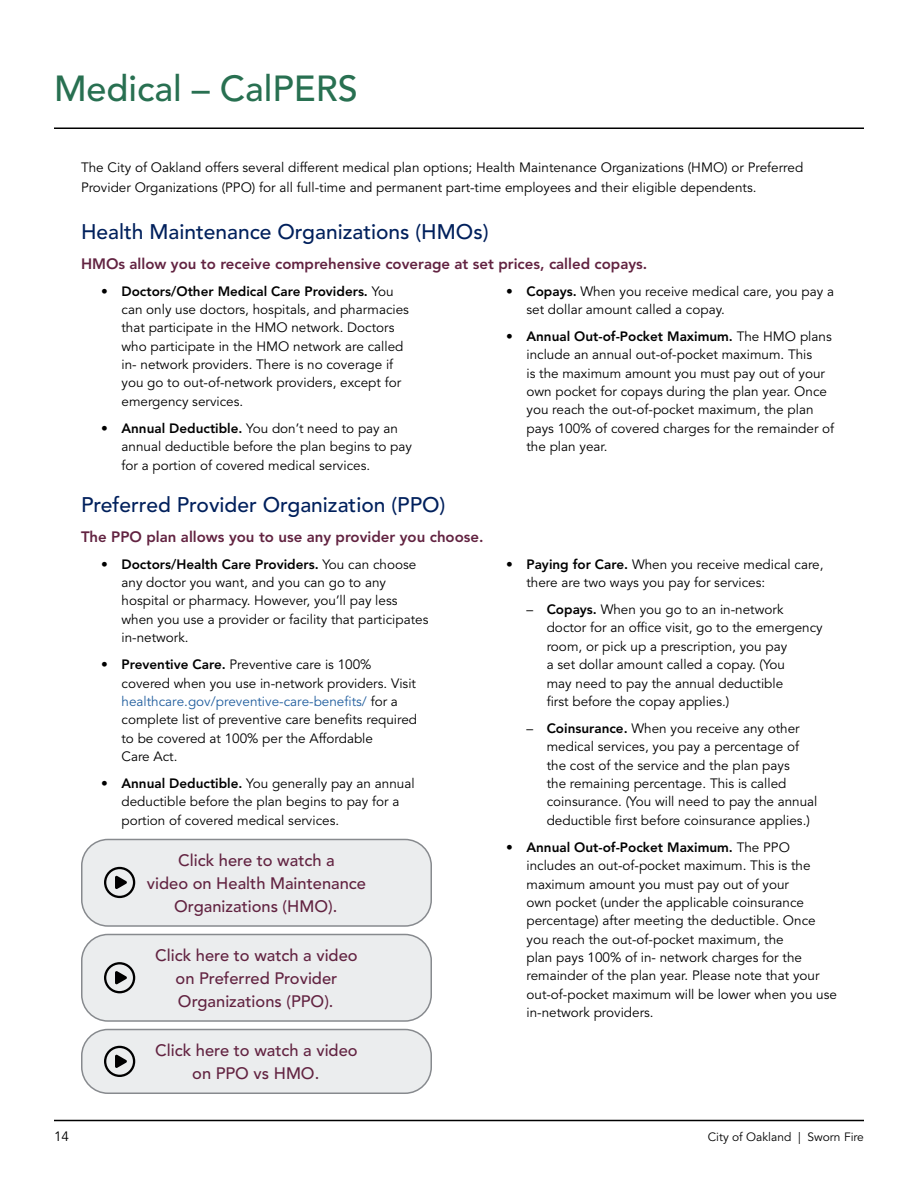
<style>
.page{position:relative;width:918px;height:1188px;background:#fff}
.page>*{position:absolute;margin:0;border:0;box-sizing:border-box;transform-origin:0 0}
.Page_Header{font:500 36px "Avenir LT Std";color:#287051}
.Header_1_Span_Column{font:500 21px "Avenir LT Std";color:#00205c}
.Call_Out_Box_11pt{font:500 16.5px/22.8px "Avenir LT Std";color:#622341;text-align:center}
.Header_2_Span_Column{font:800 15px "Avenir LT Std";color:#622341}
.Bullet_1{font:13.5px/18.3px "Avenir LT Std";color:#000}
.Bullet_2{font:13.5px/18.3px "Avenir LT Std";color:#000}
.Body_Span_Column{font:13.5px/19.5px "Avenir LT Std";color:#000}
.t1{font:12px "Avenir LT Std";color:#000}
.s1{font-weight:800}
.s2{color:#215e9e}
</style>
<div class="page">
<hr style="left:54px;top:128px;width:810px;height:1px;background:#000">
<hr style="left:54px;top:1120px;width:810px;height:1px;background:#000">
<div style="left:82px;top:839px;width:349px;height:87px;background:#ebedee;border-radius:26px"></div>
<div style="left:81px;top:839px;width:351px;height:88px;border:2px solid #878a8e;border-radius:26px"></div>
<svg style="left:104px;top:867px;width:31px;height:31px"></svg>
<div style="left:82px;top:935px;width:349px;height:86px;background:#ebedee;border-radius:26px"></div>
<div style="left:81px;top:934px;width:351px;height:88px;border:2px solid #878a8e;border-radius:26px"></div>
<svg style="left:104px;top:962px;width:31px;height:31px"></svg>
<div style="left:82px;top:1030px;width:349px;height:63px;background:#ebedee;border-radius:26px"></div>
<div style="left:81px;top:1029px;width:351px;height:65px;border:2px solid #878a8e;border-radius:26px"></div>
<svg style="left:104px;top:1046px;width:31px;height:31px"></svg>
<h1 class="Page_Header" style="left:54px;top:68px;width:305px">Medical – CalPERS</h1>
<p class="Body_Span_Column" style="left:81px;top:158px;width:724px">The City of Oakland offers several different medical plan options; Health Maintenance Organizations (HMO) or Preferred<br>Provider Organizations (PPO) for all full‑time and permanent part‑time employees and their eligible dependents.</p>
<h1 class="Header_1_Span_Column" style="left:81px;top:220px;width:409px">Health Maintenance Organizations (HMOs)</h1>
<h2 class="Header_2_Span_Column" style="left:81px;top:254px;width:568px">HMOs allow you to receive comprehensive coverage at set prices, called copays.</h2>
<p class="Bullet_1" style="left:122px;top:282px;width:289px;text-indent:-20px">• <span class="s1">Doctors/Other Medical Care Providers.</span> You can only use doctors, hospitals, and pharmacies that participate in the HMO network. Doctors who participate in the HMO network are called in- network providers. There is no coverage if you go to out-of-network providers, except for emergency services.</p>
<p class="Bullet_1" style="left:122px;top:419px;width:292px;text-indent:-20px">• <span class="s1">Annual Deductible.</span> You don’t need to pay an annual deductible before the plan begins to pay for a portion of covered medical services.</p>
<p class="Bullet_1" style="left:526px;top:282px;width:309px;text-indent:-20px">• <span class="s1">Copays.</span> When you receive medical care, you pay a set dollar amount called a copay.</p>
<p class="Bullet_1" style="left:526px;top:328px;width:309px;text-indent:-20px">• <span class="s1">Annual Out-of-Pocket Maximum.</span> The HMO plans include an annual out-of-pocket maximum. This<br>is the maximum amount you must pay out of your own pocket for copays during the plan year. Once you reach the out-of-pocket maximum, the plan pays 100% of covered charges for the remainder of the plan year.</p>
<h1 class="Header_1_Span_Column" style="left:81px;top:493px;width:366px">Preferred Provider Organization (PPO)</h1>
<h2 class="Header_2_Span_Column" style="left:81px;top:528px;width:404px">The PPO plan allows you to use any provider you choose.</h2>
<p class="Bullet_1" style="left:122px;top:555px;width:308px;text-indent:-20px">• <span class="s1">Doctors/Health Care Providers.</span> You can choose any doctor you want, and you can go to any hospital or pharmacy. However, you’ll pay less when you use a provider or facility that participates in-network.</p>
<p class="Bullet_1" style="left:122px;top:656px;width:297px;text-indent:-20px">• <span class="s1">Preventive Care.</span> Preventive care is 100% covered when you use in-network providers. Visit <span class="s2">healthcare.gov/preventive-care-benefits/</span> for a complete list of preventive care benefits required to be covered at 100% per the Affordable<br>Care Act.</p>
<p class="Bullet_1" style="left:122px;top:775px;width:295px;text-indent:-20px">• <span class="s1">Annual Deductible.</span> You generally pay an annual deductible before the plan begins to pay for a portion of covered medical services.</p>
<p class="Call_Out_Box_11pt" style="left:147px;top:850px;width:221px">Click here to watch a<br>video on Health Maintenance<br>Organizations (HMO).</p>
<p class="Call_Out_Box_11pt" style="left:155px;top:945px;width:204px">Click here to watch a video on Preferred Provider<br>Organizations (PPO).</p>
<p class="Call_Out_Box_11pt" style="left:155px;top:1040px;width:204px">Click here to watch a video on PPO vs HMO.</p>
<p class="Bullet_1" style="left:526px;top:555px;width:299px;text-indent:-20px">• <span class="s1">Paying for Care.</span> When you receive medical care, there are two ways you pay for services:</p>
<p class="Bullet_2" style="left:547px;top:601px;width:278px;text-indent:-20px">– <span class="s1">Copays.</span> When you go to an in-network doctor for an office visit, go to the emergency room, or pick up a prescription, you pay<br>a set dollar amount called a copay. (You<br>may need to pay the annual deductible<br>first before the copay applies.)</p>
<p class="Bullet_2" style="left:547px;top:719px;width:272px;text-indent:-20px">– <span class="s1">Coinsurance.</span> When you receive any other medical services, you pay a percentage of the cost of the service and the plan pays<br>the remaining percentage. This is called coinsurance. (You will need to pay the annual deductible first before coinsurance applies.)</p>
<p class="Bullet_1" style="left:526px;top:838px;width:312px;text-indent:-20px">• <span class="s1">Annual Out-of-Pocket Maximum.</span> The PPO includes an out-of-pocket maximum. This is the maximum amount you must pay out of your<br>own pocket (under the applicable coinsurance percentage) after meeting the deductible. Once you reach the out-of-pocket maximum, the<br>plan pays 100% of in- network charges for the remainder of the plan year. Please note that your out-of-pocket maximum will be lower when you use in-network providers.</p>
<p class="Bullet_1" style="left:54px;top:1127px;width:17px">14</p>
<p class="t1" style="left:708px;top:1130px;width:158px">City of Oakland | Sworn Fire</p>
</div>
